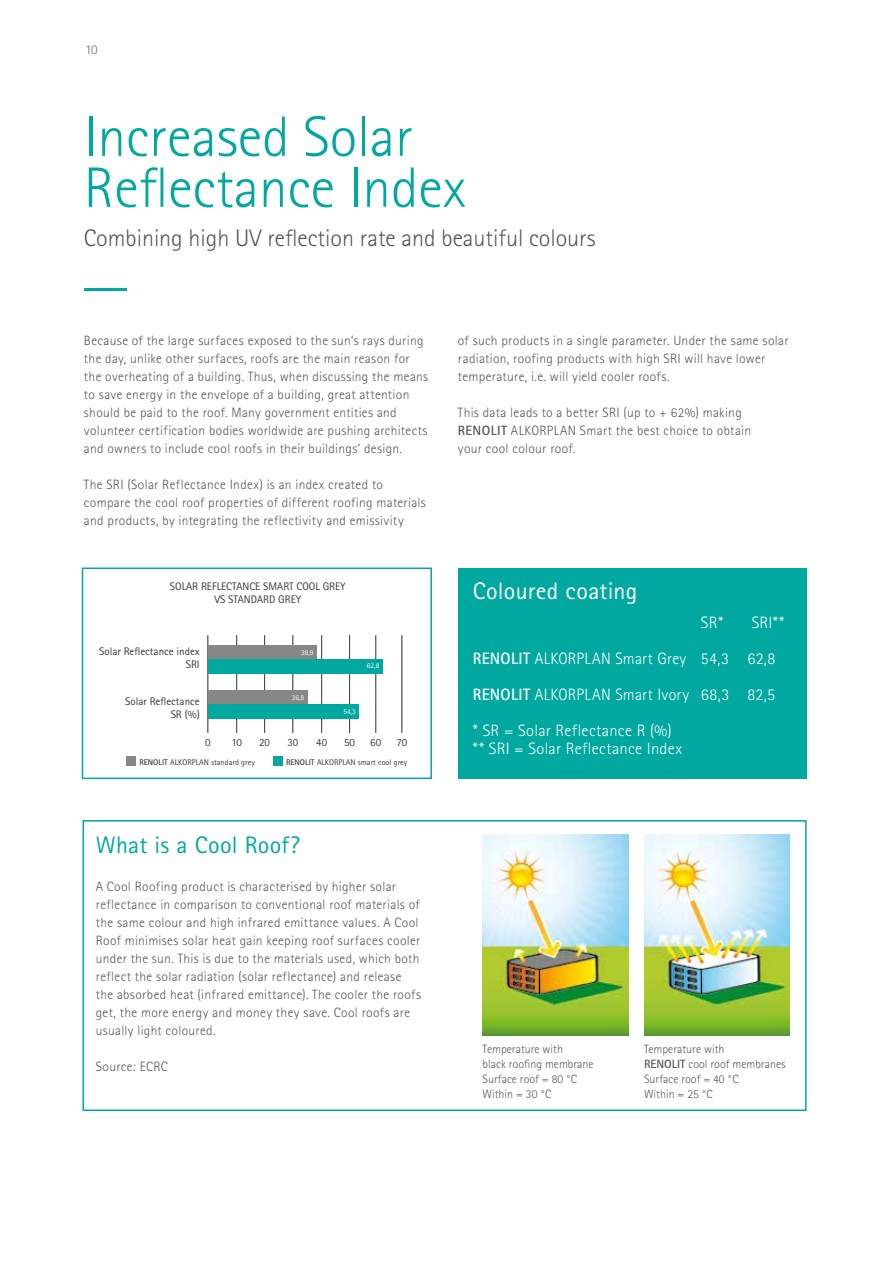
<style>
.page{position:relative;width:893px;height:1263px;background:#fff}
.page>*{position:absolute;margin:0;border:0;box-sizing:border-box;transform-origin:0 0}
.t1{font:300 57px/51px "Rotis Sans Serif Pro";color:#00a8a0}
.t2{font:300 24px "Rotis Sans Serif Pro";color:#565655}
.t3{font:24px "Rotis Sans Serif Pro";letter-spacing:.01em;color:#00a8a0}
.t4{font:24px "Rotis Sans Serif Pro";letter-spacing:.01em;color:#fff}
.t5{font:300 16.5px/36px "Rotis Sans Serif Pro";letter-spacing:.015em;color:#fff}
.t6{font:300 13.5px/18px "Rotis Sans Serif Pro";letter-spacing:.025em;color:#565655}
.t7{font:300 13.5px "Rotis Sans Serif Pro";color:#6e6e6e}
.t8{font:300 12px/15px "Rotis Sans Serif Pro";color:#565655}
.t9{font:10.95px/13.2px "Rotis Sans Serif Pro";color:#3a3a39;text-align:right}
.t10{font:8.25px "Rotis Sans Serif Pro";color:#3a3a39}
.t11{font:7.35px "Rotis Sans Serif Pro";color:#fff}
.s1{font-weight:700}
</style>
<div class="page">
<hr style="left:84px;top:288px;width:42px;height:3px;background:#00a8a0">
<hr style="left:207px;top:635px;width:1px;height:98px;background:#3a3a39">
<hr style="left:236px;top:635px;width:1px;height:98px;background:#3a3a39">
<hr style="left:264px;top:635px;width:1px;height:98px;background:#3a3a39">
<hr style="left:292px;top:635px;width:1px;height:98px;background:#3a3a39">
<hr style="left:321px;top:635px;width:1px;height:98px;background:#3a3a39">
<hr style="left:349px;top:635px;width:1px;height:98px;background:#3a3a39">
<hr style="left:375px;top:635px;width:1px;height:98px;background:#3a3a39">
<hr style="left:401px;top:635px;width:1px;height:98px;background:#3a3a39">
<div style="left:208px;top:645px;width:109px;height:14px;background:#868786"></div>
<div style="left:208px;top:659px;width:175px;height:14px;background:#00a8a0"></div>
<div style="left:208px;top:690px;width:99px;height:14px;background:#868786"></div>
<div style="left:208px;top:704px;width:150px;height:14px;background:#00a8a0"></div>
<div style="left:127px;top:756px;width:9px;height:10px;background:#868786"></div>
<div style="left:274px;top:756px;width:9px;height:10px;background:#00a8a0"></div>
<div style="left:458px;top:568px;width:349px;height:210px;background:#00a8a0"></div>
<div style="left:82px;top:567px;width:350px;height:212px;border:2px solid #00a8a0"></div>
<div style="left:83px;top:820px;width:724px;height:291px;border:2px solid #00a8a0"></div>
<img style="left:483px;top:834px;width:145px;height:202px">
<img style="left:644px;top:834px;width:146px;height:202px">
<p class="t7" style="left:85px;top:42px;width:14px">10</p>
<h1 class="t1" style="left:84px;top:112px;width:384px">Increased Solar<br>Reflectance Index</h1>
<h2 class="t2" style="left:84px;top:224px;width:513px">Combining high UV reflection rate and beautiful colours</h2>
<p class="t6" style="left:84px;top:331px;width:346px">Because of the large surfaces exposed to the sun’s rays during the day, unlike other surfaces, roofs are the main reason for the overheating of a building. Thus, when discussing the means to save energy in the envelope of a building, great attention should be paid to the roof. Many government entities and volunteer certification bodies worldwide are pushing architects and owners to include cool roofs in their buildings’ design.</p>
<p class="t6" style="left:84px;top:475px;width:343px">The SRI (Solar Reflectance Index) is an index created to compare the cool roof properties of different roofing materials and products, by integrating the reflectivity and emissivity</p>
<p class="t9" style="left:170px;top:579px;width:177px;text-align:center">SOLAR REFLECTANCE SMART COOL GREY<br>VS STANDARD GREY</p>
<p class="t9" style="left:99px;top:645px;width:102px">Solar Reflectance index<br>SRI</p>
<p class="t9" style="left:125px;top:694px;width:76px">Solar Reflectance<br>SR (%)</p>
<p class="t11" style="left:301px;top:648px;width:14px">38,9</p>
<p class="t11" style="left:292px;top:693px;width:14px">36,8</p>
<p class="t11" style="left:367px;top:661px;width:14px">62,8</p>
<p class="t11" style="left:343px;top:707px;width:14px">54,3</p>
<p class="t9" style="left:205px;top:735px;width:7px">0</p>
<p class="t9" style="left:231px;top:735px;width:12px">10</p>
<p class="t9" style="left:259px;top:735px;width:12px">20</p>
<p class="t9" style="left:287px;top:735px;width:12px">30</p>
<p class="t9" style="left:316px;top:735px;width:12px">40</p>
<p class="t9" style="left:344px;top:735px;width:12px">50</p>
<p class="t9" style="left:370px;top:735px;width:12px">60</p>
<p class="t9" style="left:397px;top:735px;width:12px">70</p>
<p class="t10" style="left:139px;top:757px;width:117px"><span class="s1">RENOLIT</span> ALKORPLAN standard grey</p>
<p class="t10" style="left:286px;top:757px;width:123px"><span class="s1">RENOLIT</span> ALKORPLAN smart cool grey</p>
<h2 class="t3" style="left:96px;top:831px;width:206px">What is a Cool Roof?</h2>
<p class="t6" style="left:96px;top:878px;width:327px">A Cool Roofing product is characterised by higher solar reflectance in comparison to conventional roof materials of the same colour and high infrared emittance values. A Cool Roof minimises solar heat gain keeping roof surfaces cooler under the sun. This is due to the materials used, which both reflect the solar radiation (solar reflectance) and release the absorbed heat (infrared emittance). The cooler the roofs get, the more energy and money they save. Cool roofs are usually light coloured.</p>
<p class="t6" style="left:96px;top:1058px;width:74px">Source: ECRC</p>
<p class="t6" style="left:458px;top:331px;width:332px">of such products in a single parameter. Under the same solar radiation, roofing products with high SRI will have lower temperature, i.e. will yield cooler roofs.</p>
<p class="t6" style="left:458px;top:403px;width:295px">This data leads to a better SRI (up to + 62%) making<br><span class="s1">RENOLIT</span> ALKORPLAN Smart the best choice to obtain your cool colour roof.</p>
<h2 class="t4" style="left:473px;top:576px;width:166px">Coloured coating</h2>
<p class="t5" style="left:473px;top:605px;width:313px;text-indent:279px">SRI**<br><span class="s1">RENOLIT</span> ALKORPLAN Smart Grey 54,3 62,8<br><span class="s1">RENOLIT</span> ALKORPLAN Smart Ivory 68,3 82,5 * SR = Solar Reflectance R (%)</p>
<p class="t5" style="left:473px;top:731px;width:211px">** SRI = Solar Reflectance Index</p>
<p class="t5" style="left:701px;top:605px;width:24px">SR*</p>
<p class="t8" style="left:483px;top:1042px;width:113px">Temperature with<br>black roofing membrane<br>Surface roof = 80 °C<br>Within = 30 °C</p>
<p class="t8" style="left:644px;top:1042px;width:143px">Temperature with<br><span class="s1">RENOLIT</span> cool roof membranes<br>Surface roof = 40 °C<br>Within = 25 °C</p>
</div>
